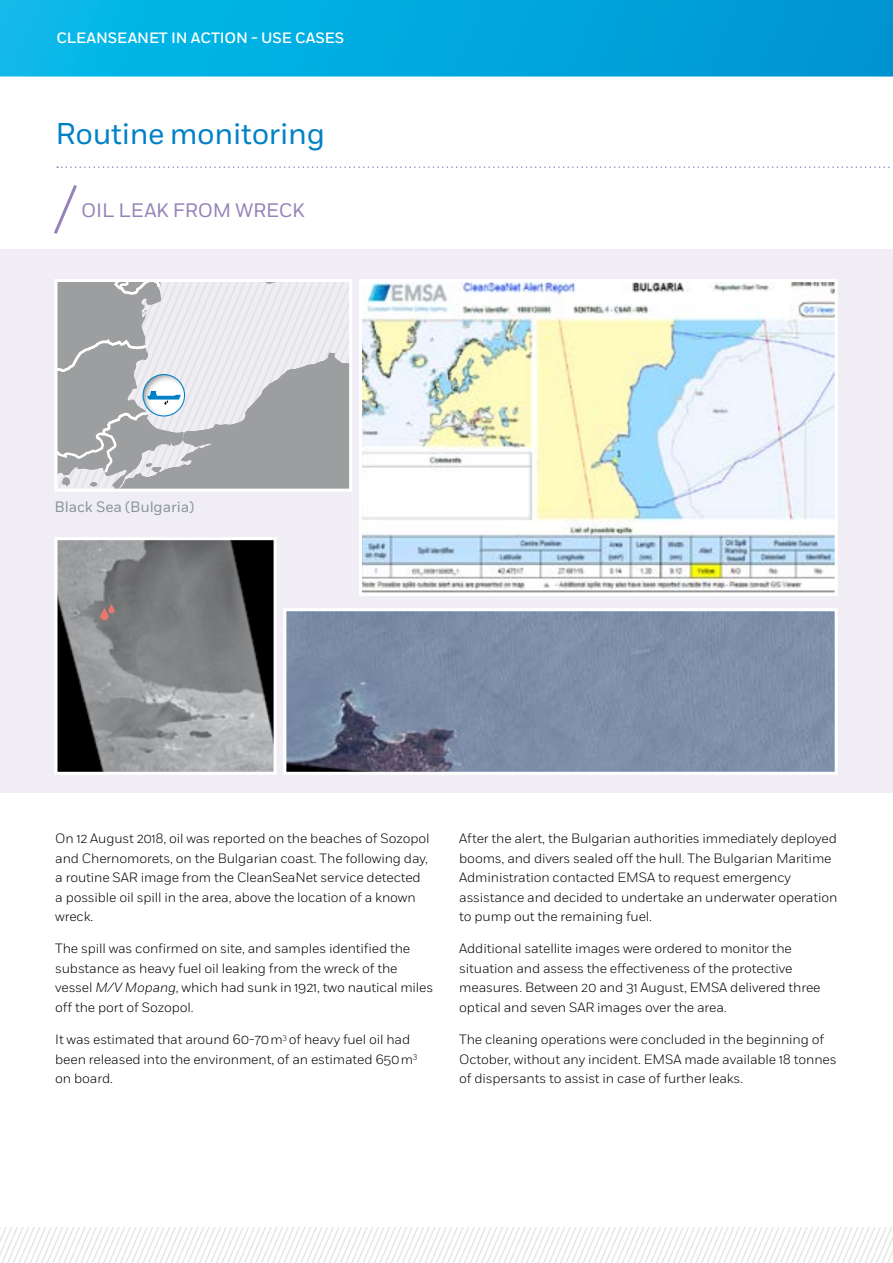
<style>
.page{position:relative;width:893px;height:1263px;background:#fff}
.page>*{position:absolute;margin:0;border:0;box-sizing:border-box;transform-origin:0 0}
.t1{font:30px "Fort";letter-spacing:-.01em;color:#0081c7}
.t2{font:19.5px "Fort";letter-spacing:-.01em;color:#9583b8}
.t3{font:500 15px "Fort";letter-spacing:-.01em;color:#fff}
.t4{font:15px "Fort";letter-spacing:-.01em;color:#89969d}
.t5{font:300 13.5px/19.5px "Fort";letter-spacing:-.01em;color:#000}
.s1{font-style:italic}
</style>
<div class="page">
<svg style="left:0;top:0;width:893px;height:77px;background:#02a8de"></svg>
<svg style="left:0;top:1227px;width:893px;height:36px"></svg>
<div style="left:0;top:249px;width:893px;height:544px;background:#f0edf5"></div>
<svg style="left:54px;top:185px;width:23px;height:49px"></svg>
<img style="left:363px;top:283px;width:471px;height:309px">
<div style="left:359px;top:279px;width:479px;height:317px;border:3px solid #fff"></div>
<img style="left:287px;top:612px;width:547px;height:159px">
<div style="left:283px;top:608px;width:555px;height:167px;border:3px solid #fff"></div>
<img style="left:58px;top:541px;width:215px;height:230px">
<div style="left:54px;top:537px;width:223px;height:238px;border:3px solid #fff"></div>
<svg style="left:57px;top:166px;width:836px;height:2px"></svg>
<svg style="left:100px;top:604px;width:15px;height:16px"></svg>
<svg style="left:56px;top:280px;width:295px;height:211px"></svg>
<p class="t3" style="left:56px;top:29px;width:289px">CLEANSEANET IN ACTION - USE CASES</p>
<h1 class="t1" style="left:55px;top:115px;width:271px">Routine monitoring</h1>
<h2 class="t2" style="left:81px;top:198px;width:225px">OIL LEAK FROM WRECK</h2>
<p class="t4" style="left:54px;top:497px;width:141px">Black Sea (Bulgaria)</p>
<p class="t5" style="left:55px;top:829px;width:376px">On 12 August 2018, oil was reported on the beaches of Sozopol and Chernomorets, on the Bulgarian coast. The following day, a routine SAR image from the CleanSeaNet service detected a possible oil spill in the area, above the location of a known wreck.</p>
<p class="t5" style="left:55px;top:939px;width:380px">The spill was confirmed on site, and samples identified the substance as heavy fuel oil leaking from the wreck of the vessel <span class="s1">M/V Mopang</span>, which had sunk in 1921, two nautical miles off the port of Sozopol.</p>
<p class="t5" style="left:55px;top:1030px;width:364px">It was estimated that around 60-70 m<sup>3</sup> of heavy fuel oil had been released into the environment, of an estimated 650 m<sup>3 </sup>on board.</p>
<p class="t5" style="left:459px;top:829px;width:380px">After the alert, the Bulgarian authorities immediately deployed booms, and divers sealed off the hull. The Bulgarian Maritime Administration contacted EMSA to request emergency assistance and decided to undertake an underwater operation to pump out the remaining fuel.</p>
<p class="t5" style="left:459px;top:939px;width:363px">Additional satellite images were ordered to monitor the situation and assess the effectiveness of the protective measures. Between 20 and 31 August, EMSA delivered three optical and seven SAR images over the area.</p>
<p class="t5" style="left:459px;top:1030px;width:379px">The cleaning operations were concluded in the beginning of<br>October, without any incident. EMSA made available 18 tonnes of dispersants to assist in case of further leaks.</p>
</div>
